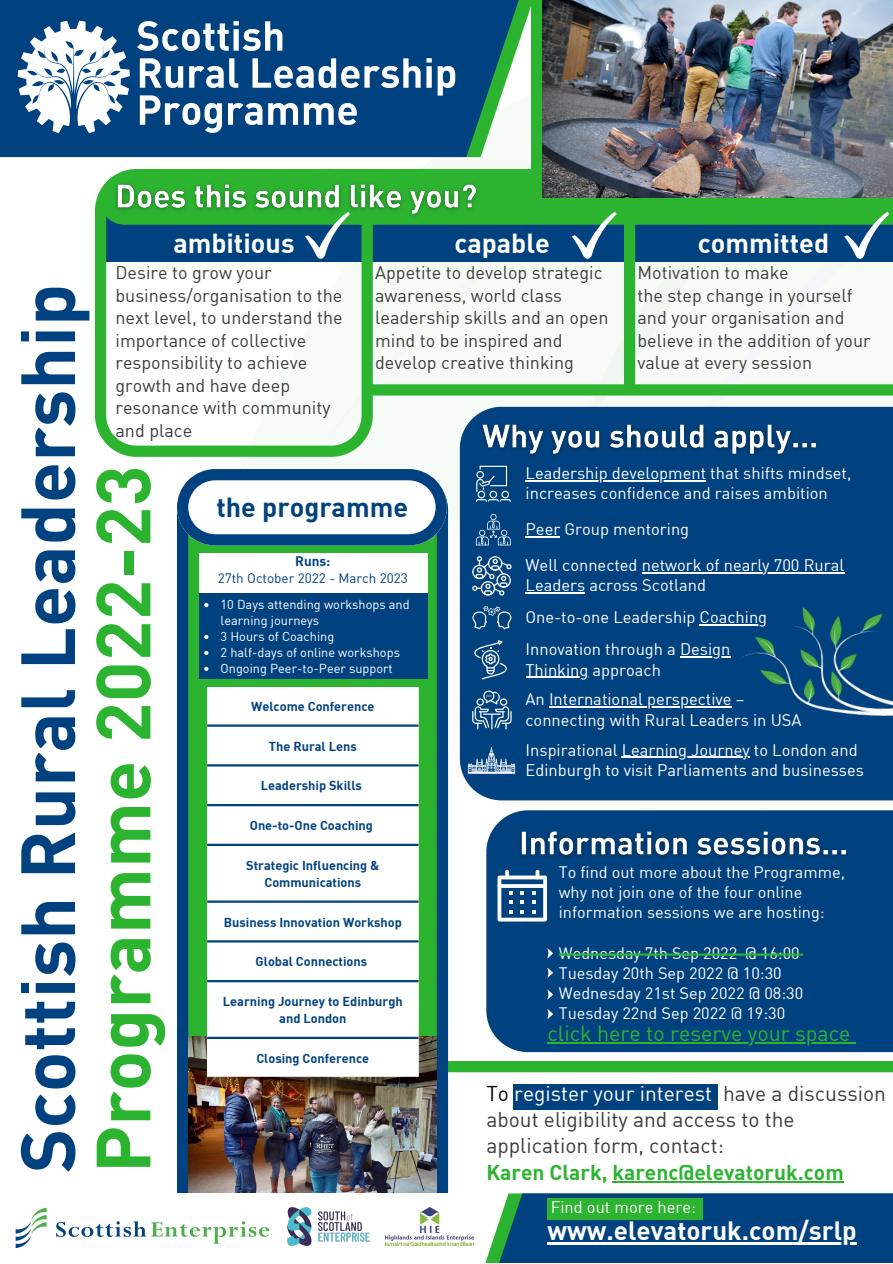
<style>
.page{position:relative;width:893px;height:1264px;background:#fff}
.page>*{position:absolute;margin:0;border:0;box-sizing:border-box;transform-origin:0 0}
.t1{font:75.45px "DIN Bold";color:#00427f}
.t2{font:75.45px "DIN Bold";color:#2cb431}
.t3{font:27px "DIN Bold";color:#fff}
.t4{font:27px "DIN Bold";color:#00427f}
.t5{font:25.95px "DIN Bold";color:#fff}
.t6{font:21.45px "DIN";color:#2cb431}
.t7{font:21px/25.8px "DIN";color:#3c3c3b}
.t8{font:21px "DIN Bold";color:#2cb431}
.t9{font:18px/22.5px "DIN";color:#3c3c3b}
.t10{font:16.5px/20.2px "DIN";color:#fff}
.t11{font:16.35px/20.1px "DIN";color:#fff}
.t12{font:13.5px "DIN";color:#00427f}
.t13{font:13.5px "DIN Bold";color:#00427f}
.t14{font:12.75px/17px "DIN Bold";color:#00427f;text-align:center}
.t15{font:12.75px/15.9px "DIN";color:#fff}
.s1{color:#000}
.s2{color:#fff}
</style>
<div class="page">
<img style="left:297px;top:157px;width:595px;height:660px">
<svg style="left:0;top:0;width:531px;height:157px;background:#226188"></svg>
<img style="left:15px;top:17px;width:444px;height:120px">
<div style="left:460px;top:407px;width:432px;height:393px;background:#00427f"></div>
<div style="left:327px;top:1061px;width:565px;height:11px;background:#2cb431"></div>
<svg style="left:177px;top:469px;width:271px;height:724px;background:#1f835b"></svg>
<div style="left:199px;top:553px;width:228px;height:43px;background:#fff"></div>
<img style="left:188px;top:1036px;width:249px;height:157px">
<img style="left:287px;top:1207px;width:83px;height:39px">
<img style="left:385px;top:1207px;width:87px;height:38px">
<img style="left:15px;top:1207px;width:255px;height:41px">
<svg style="left:472px;top:1193px;width:420px;height:69px;background:#185786"></svg>
<hr style="left:547px;top:1242px;width:309px;height:2px;background:#fff">
<div style="left:547px;top:1197px;width:155px;height:22px;background:#2cb431"></div>
<div style="left:95px;top:213px;width:797px;height:48px;background:#00427f"></div>
<div style="left:624px;top:213px;width:11px;height:177px;background:#2cb431"></div>
<div style="left:370px;top:384px;width:522px;height:11px;background:#2cb431"></div>
<svg style="left:95px;top:193px;width:278px;height:264px"></svg>
<div style="left:318px;top:169px;width:574px;height:11px;background:#2cb431"></div>
<img style="left:117px;top:169px;width:201px;height:5px">
<div style="left:531px;top:0;width:11px;height:169px;background:#2cb431"></div>
<svg style="left:99px;top:174px;width:793px;height:85px"></svg>
<img style="left:542px;top:0;width:350px;height:198px">
<svg style="left:476px;top:466px;width:34px;height:36px"></svg>
<hr style="left:525px;top:480px;width:181px;height:1px;background:#fff">
<svg style="left:476px;top:514px;width:34px;height:31px"></svg>
<hr style="left:525px;top:536px;width:35px;height:1px;background:#fff">
<svg style="left:472px;top:556px;width:39px;height:39px;background:#4d7ba5"></svg>
<svg style="left:472px;top:606px;width:39px;height:23px"></svg>
<hr style="left:699px;top:624px;width:68px;height:1px;background:#fff">
<svg style="left:474px;top:640px;width:33px;height:39px"></svg>
<svg style="left:472px;top:690px;width:39px;height:39px;background:#40719f"></svg>
<hr style="left:621px;top:756px;width:128px;height:2px;background:#fff">
<img style="left:725px;top:534px;width:167px;height:250px">
<svg style="left:468px;top:747px;width:47px;height:26px"></svg>
<hr style="left:641px;top:572px;width:203px;height:1px;background:#fff">
<hr style="left:525px;top:592px;width:60px;height:1px;background:#fff">
<hr style="left:680px;top:656px;width:50px;height:1px;background:#fff">
<hr style="left:525px;top:676px;width:63px;height:1px;background:#fff">
<hr style="left:549px;top:706px;width:182px;height:1px;background:#fff">
<img style="left:474px;top:409px;width:352px;height:55px">
<div style="left:486px;top:810px;width:406px;height:242px;background:#00427f"></div>
<div style="left:512px;top:1083px;width:205px;height:26px;background:#00427f"></div>
<svg style="left:497px;top:869px;width:50px;height:52px"></svg>
<svg style="left:547px;top:948px;width:6px;height:10px"></svg>
<svg style="left:547px;top:967px;width:6px;height:10px"></svg>
<svg style="left:547px;top:989px;width:6px;height:10px"></svg>
<svg style="left:177px;top:469px;width:270px;height:76px"></svg>
<svg style="left:207px;top:687px;width:211px;height:389px"></svg>
<hr style="left:207px;top:724px;width:211px;height:2px;background:#00427f">
<hr style="left:207px;top:764px;width:211px;height:2px;background:#00427f">
<hr style="left:207px;top:804px;width:211px;height:2px;background:#00427f">
<hr style="left:207px;top:843px;width:211px;height:3px;background:#00427f">
<hr style="left:207px;top:900px;width:211px;height:2px;background:#00427f">
<hr style="left:207px;top:940px;width:211px;height:2px;background:#00427f">
<hr style="left:207px;top:980px;width:211px;height:2px;background:#00427f">
<hr style="left:207px;top:1036px;width:211px;height:3px;background:#00427f">
<div style="left:199px;top:593px;width:228px;height:86px;background:#00427f"></div>
<hr style="left:612px;top:1180px;width:231px;height:2px;background:#2cb431">
<img style="left:512px;top:815px;width:344px;height:56px">
<svg style="left:204px;top:603px;width:4px;height:4px"></svg>
<svg style="left:204px;top:635px;width:4px;height:4px"></svg>
<svg style="left:204px;top:650px;width:4px;height:5px"></svg>
<svg style="left:204px;top:666px;width:4px;height:5px"></svg>
<hr style="left:547px;top:1042px;width:303px;height:1px;background:#2cb431">
<svg style="left:547px;top:1009px;width:6px;height:9px"></svg>
<hr style="left:559px;top:953px;width:243px;height:2px;background:#2cb431">
<h2 class="t3" style="left:173px;top:226px;width:123px">ambitious</h2>
<h2 class="t3" style="left:454px;top:226px;width:97px">capable</h2>
<h2 class="t3" style="left:698px;top:226px;width:133px">committed</h2>
<p class="t9" style="left:115px;top:261px;width:229px">Desire to grow your business/organisation to the next level, to understand the importance of collective responsibility to achieve growth and have deep resonance with community and place</p>
<p class="t9" style="left:375px;top:261px;width:235px">Appetite to develop strategic awareness, world class leadership skills and an open mind to be inspired and develop creative thinking</p>
<p class="t9" style="left:637px;top:261px;width:235px">Motivation to make<br>the step change in yourself and your organisation and believe in the addition of your value at every session</p>
<h1 class="t1" style="left:-2px;top:1173px;width:890px;rotate:-90deg">Scottish Rural Leadership</h1>
<p class="t10" style="left:525px;top:463px;width:327px">Leadership development that shifts mindset, increases confidence and raises ambition</p>
<p class="t10" style="left:525px;top:519px;width:165px">Peer Group mentoring</p>
<h1 class="t2" style="left:74px;top:1173px;width:709px;rotate:-90deg">Programme 2022-23</h1>
<h2 class="t4" style="left:216px;top:490px;width:193px">the programme</h2>
<p class="t13" style="left:295px;top:552px;width:37px">Runs:</p>
<p class="t12" style="left:218px;top:569px;width:192px">27th October 2022 - March 2023</p>
<p class="t10" style="left:525px;top:555px;width:320px">Well connected network of nearly 700 Rural<br>Leaders across Scotland</p>
<p class="t15" style="left:220px;top:596px;width:191px">10 Days attending workshops and learning journeys<br>3 Hours of Coaching<br>2 half-days of online workshops<br>Ongoing Peer-to-Peer support</p>
<p class="t10" style="left:525px;top:607px;width:243px">One-to-one Leadership Coaching</p>
<p class="t10" style="left:525px;top:639px;width:206px">Innovation through a Design<br>Thinking approach</p>
<p class="t10" style="left:525px;top:689px;width:277px">An International perspective – connecting with Rural Leaders in USA</p>
<p class="t14" style="left:251px;top:697px;width:125px">Welcome Conference</p>
<p class="t14" style="left:269px;top:737px;width:89px">The Rural Lens</p>
<p class="t14" style="left:261px;top:776px;width:103px">Leadership Skills</p>
<p class="t14" style="left:250px;top:816px;width:125px">One-to-One Coaching</p>
<p class="t14" style="left:246px;top:856px;width:135px">Strategic Influencing &amp;<br>Communications</p>
<p class="t14" style="left:224px;top:913px;width:180px">Business Innovation Workshop</p>
<p class="t14" style="left:255px;top:952px;width:113px">Global Connections</p>
<p class="t14" style="left:223px;top:992px;width:181px">Learning Journey to Edinburgh and London</p>
<p class="t14" style="left:256px;top:1049px;width:114px">Closing Conference</p>
<p class="t10" style="left:525px;top:739px;width:340px">Inspirational Learning Journey to London and<br>Edinburgh to visit Parliaments and businesses</p>
<p class="t11" style="left:559px;top:862px;width:288px">To find out more about the Programme, why not join one of the four online information sessions we are hosting:</p>
<p class="t11" style="left:559px;top:942px;width:246px">Wednesday 7th Sep 2022 @ 16:00<br>Tuesday 20th Sep 2022 @ 10:30<br>Wednesday 21st Sep 2022 @ 08:30<br>Tuesday 22nd Sep 2022 @ 19:30</p>
<p class="t6" style="left:547px;top:1019px;width:304px">click here to reserve your space</p>
<p class="t7" style="left:486px;top:1080px;width:401px"><span class="s1">To</span> <span class="s2">register your interest</span>, have a discussion about eligibility and access to the application form, contact:</p>
<p class="t8" style="left:486px;top:1158px;width:359px">Karen Clark, karenc@elevatoruk.com</p>
<p class="t10" style="left:551px;top:1196px;width:147px">Find out more here:</p>
<h3 class="t5" style="left:547px;top:1213px;width:311px">www.elevatoruk.com/srlp</h3>
</div>
